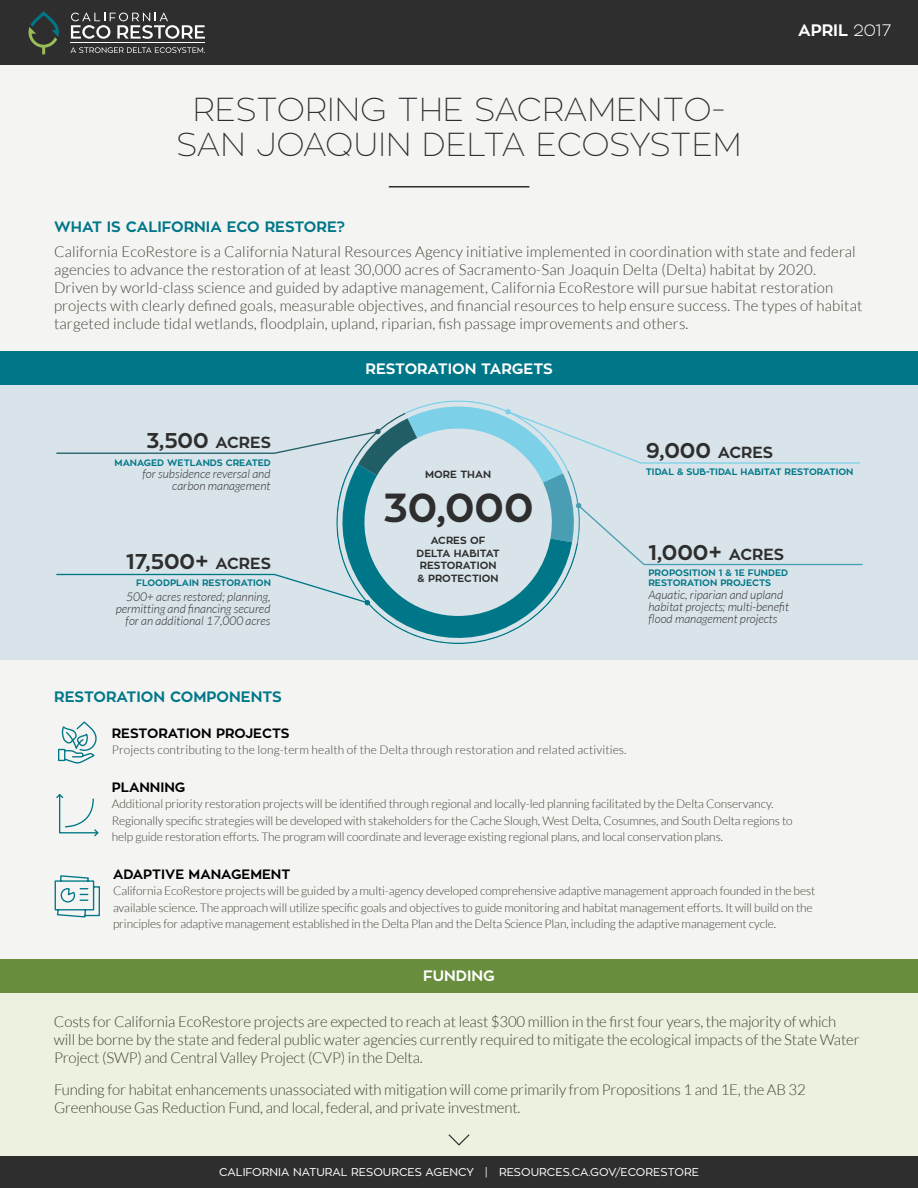
<style>
.page{position:relative;width:918px;height:1188px;background:#f4f4f3}
.page>*{position:absolute;margin:0;border:0;box-sizing:border-box;transform-origin:0 0}
.t1{font:700 40.35px "Zona Pro";color:#2e2e2e}
.t2{font:100 33px/34.5px "Zona Pro";color:#2e2e2e;text-align:center}
.t3{font:700 21.3px "Zona Pro";color:#2e2e2e}
.t4{font:700 16.5px "Zona Pro";color:#fff}
.t5{font:300 15px/18px "Lato";letter-spacing:.01em;color:#434435}
.t6{font:300 15px/18px "Lato";letter-spacing:-.01em;color:#434435}
.t7{font:700 15px "Zona Pro";color:#078}
.t8{font:700 15px "Zona Pro";color:#fff}
.t9{font:700 13.5px "Zona Pro";color:#000}
.t10{font:300 12px/16.5px "Lato";letter-spacing:-.01em;color:#434435}
.t11{font:italic 300 12px/12px "Lato";color:#2e2e2e}
.t12{font:300 12px "Lato";letter-spacing:.01em;color:#434435}
.t13{font:11.25px "Zona Pro";color:#fff}
.t14{font:700 10.35px/12.5px "Zona Pro";color:#2e2e2e;text-align:center}
.t15{font:700 9.3px/9.3px "Zona Pro";color:#078}
.s1{font-weight:300}
.s2{font-size:15.9px}
</style>
<div class="page">
<div style="left:0;top:0;width:918px;height:65px;background:#2e2e2e"></div>
<div style="left:0;top:1155px;width:918px;height:33px;background:#2e2e2e"></div>
<div style="left:0;top:961px;width:918px;height:194px;background:#ecf1e0"></div>
<div style="left:0;top:385px;width:918px;height:274px;background:#d8e4ea"></div>
<div style="left:0;top:351px;width:918px;height:34px;background:#078"></div>
<div style="left:0;top:959px;width:918px;height:34px;background:#688d3c"></div>
<svg style="left:56px;top:573px;width:270px;height:18px"></svg>
<svg style="left:56px;top:400px;width:807px;height:166px"></svg>
<svg style="left:326px;top:461px;width:252px;height:183px"></svg>
<div style="left:58px;top:749px;width:7px;height:12px;border:1px solid #078"></div>
<svg style="left:61px;top:721px;width:36px;height:43px"></svg>
<svg style="left:56px;top:794px;width:43px;height:43px"></svg>
<svg style="left:54px;top:875px;width:46px;height:43px"></svg>
<hr style="left:389px;top:186px;width:140px;height:2px;background:#2c2e2d">
<svg style="left:448px;top:1134px;width:22px;height:12px"></svg>
<svg style="left:29px;top:11px;width:30px;height:43px"></svg>
<svg style="left:71px;top:47px;width:134px;height:6px"></svg>
<svg style="left:71px;top:13px;width:134px;height:26px"></svg>
<hr style="left:71px;top:43px;width:134px;height:1px;background:#fff">
<h1 class="t2" style="left:176px;top:92px;width:567px">RESTORING THE SACRAMENTO-<br>SAN JOAQUIN DELTA ECOSYSTEM</h1>
<p class="t4" style="left:798px;top:19px;width:95px">APRIL <span class="s1">2017</span></p>
<h2 class="t7" style="left:54px;top:217px;width:293px">WHAT IS CALIFORNIA ECO RESTORE?</h2>
<p class="t5" style="left:54px;top:242px;width:810px">California EcoRestore is a California Natural Resources Agency initiative implemented in coordination with state and federal agencies to advance the restoration of at least 30,000 acres of Sacramento-San Joaquin Delta (Delta) habitat by 2020.<br>Driven by world-class science and guided by adaptive management, California EcoRestore will pursue habitat restoration projects with clearly defined goals, measurable objectives, and financial resources to help ensure success. The types of habitat targeted include tidal wetlands, floodplain, upland, riparian, fish passage improvements and others.</p>
<h2 class="t8" style="left:365px;top:359px;width:189px">RESTORATION TARGETS</h2>
<p class="t3" style="left:146px;top:426px;width:126px">3,500 <span class="s2">ACRES</span></p>
<p class="t15" style="left:115px;top:458px;width:158px">MANAGED WETLANDS CREATED</p>
<p class="t11" style="left:143px;top:469px;width:129px">for subsidence reversal and</p>
<p class="t14" style="left:425px;top:468px;width:67px">MORE THAN</p>
<p class="t11" style="left:172px;top:481px;width:100px">carbon management</p>
<p class="t1" style="left:383px;top:481px;width:152px">30,000</p>
<p class="t14" style="left:417px;top:535px;width:85px">ACRES OF<br>DELTA HABITAT<br>RESTORATION &amp; PROTECTION</p>
<p class="t3" style="left:126px;top:547px;width:146px">17,500+ <span class="s2">ACRES</span></p>
<p class="t15" style="left:136px;top:579px;width:136px">FLOODPLAIN RESTORATION</p>
<p class="t11" style="left:116px;top:591px;width:156px;text-align:right">500+ acres restored; planning, permitting and financing secured for an additional 17,000 acres</p>
<p class="t3" style="left:646px;top:437px;width:129px">9,000 <span class="s2">ACRES</span></p>
<p class="t15" style="left:646px;top:467px;width:209px">TIDAL &amp; SUB-TIDAL HABITAT RESTORATION</p>
<p class="t3" style="left:648px;top:539px;width:137px">1,000+ <span class="s2">ACRES</span></p>
<p class="t15" style="left:648px;top:569px;width:141px">PROPOSITION 1 &amp; 1E FUNDED<br>RESTORATION PROJECTS</p>
<p class="t11" style="left:648px;top:589px;width:142px">Aquatic, riparian and upland habitat projects; multi-benefit flood management projects</p>
<h2 class="t7" style="left:54px;top:687px;width:229px">RESTORATION COMPONENTS</h2>
<h3 class="t9" style="left:112px;top:724px;width:179px">RESTORATION PROJECTS</h3>
<p class="t12" style="left:112px;top:744px;width:516px">Projects contributing to the long-term health of the Delta through restoration and related activities.</p>
<h3 class="t9" style="left:112px;top:778px;width:75px">PLANNING</h3>
<p class="t10" style="left:112px;top:796px;width:682px">Additional priority restoration projects will be identified through regional and locally-led planning facilitated by the Delta Conservancy.<br>Regionally specific strategies will be developed with stakeholders for the Cache Slough, West Delta, Cosumnes, and South Delta regions to help guide restoration efforts. The program will coordinate and leverage existing regional plans, and local conservation plans.</p>
<h3 class="t9" style="left:113px;top:865px;width:179px">ADAPTIVE MANAGEMENT</h3>
<p class="t10" style="left:113px;top:883px;width:704px">California EcoRestore projects will be guided by a multi-agency developed comprehensive adaptive management approach founded in the best available science. The approach will utilize specific goals and objectives to guide monitoring and habitat management efforts. It will build on the principles for adaptive management established in the Delta Plan and the Delta Science Plan, including the adaptive management cycle.</p>
<h2 class="t8" style="left:423px;top:966px;width:73px">FUNDING</h2>
<p class="t6" style="left:54px;top:1013px;width:807px">Costs for California EcoRestore projects are expected to reach at least $300 million in the first four years, the majority of which will be borne by the state and federal public water agencies currently required to mitigate the ecological impacts of the State Water<br>Project (SWP) and Central Valley Project (CVP) in the Delta.</p>
<p class="t6" style="left:54px;top:1080px;width:753px">Funding for habitat enhancements unassociated with mitigation will come primarily from Propositions 1 and 1E, the AB 32<br>Greenhouse Gas Reduction Fund, and local, federal, and private investment.</p>
<p class="t13" style="left:219px;top:1165px;width:481px">CALIFORNIA NATURAL RESOURCES AGENCY | RESOURCES.CA.GOV/ECORESTORE</p>
</div>
